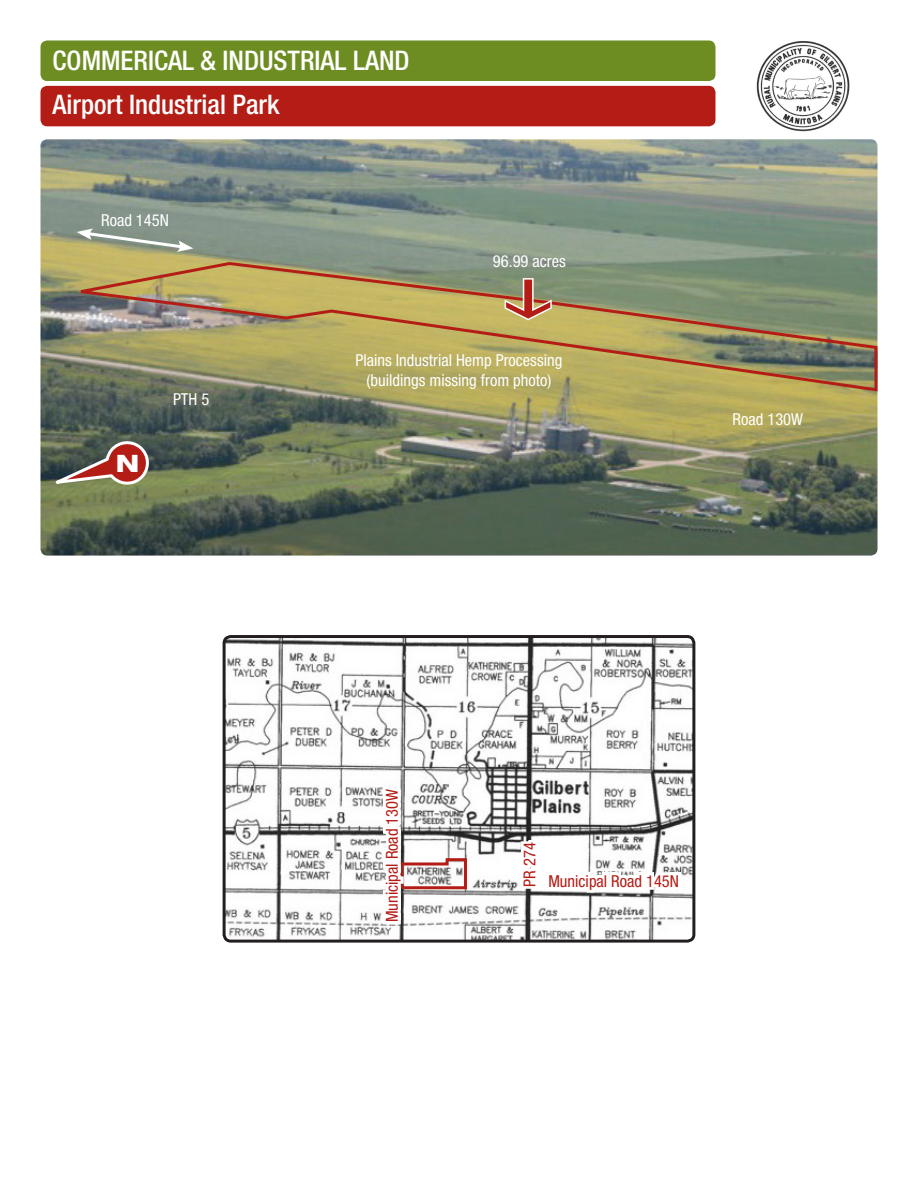
<style>
.page{position:relative;width:918px;height:1188px;background:#fff}
.page>*{position:absolute;margin:0;border:0;box-sizing:border-box;transform-origin:0 0}
.t1{font:500 condensed 27px "Helvetica Neue";color:#fff}
.t2{font:800 expanded 24px "Helvetica Neue";color:#fff}
.body_text{font:condensed 16.5px "Helvetica Neue";color:#fff}
.body_text-2{font:condensed 16.5px "Helvetica Neue";color:#b41d15}
</style>
<div class="page">
<div style="left:40px;top:86px;width:676px;height:40px;background:#b41d15;border-radius:7px"></div>
<div style="left:40px;top:40px;width:676px;height:41px;background:#6d8d23;border-radius:7px"></div>
<img style="left:756px;top:41px;width:94px;height:91px">
<img style="left:40px;top:139px;width:838px;height:417px">
<svg style="left:62px;top:260px;width:816px;height:133px"></svg>
<svg style="left:77px;top:228px;width:116px;height:24px"></svg>
<svg style="left:40px;top:436px;width:114px;height:54px"></svg>
<img style="left:224px;top:637px;width:470px;height:304px">
<div style="left:223px;top:635px;width:472px;height:308px;border:3px solid #231f20;border-radius:7px"></div>
<svg style="left:378px;top:782px;width:90px;height:161px"></svg>
<svg style="left:518px;top:637px;width:166px;height:306px"></svg>
<svg style="left:503px;top:277px;width:51px;height:45px"></svg>
<p class="t1" style="left:53px;top:44px;width:358px">COMMERICAL &amp; INDUSTRIAL LAND</p>
<p class="t1" style="left:53px;top:88px;width:228px">Airport Industrial Park</p>
<p class="body_text" style="left:101px;top:211px;width:69px">Road 145N</p>
<p class="t2" style="left:116px;top:448px;width:25px">N</p>
<p class="body_text" style="left:173px;top:390px;width:38px">PTH 5</p>
<p class="body_text" style="left:493px;top:252px;width:74px">96.99 acres</p>
<p class="body_text" style="left:356px;top:351px;width:208px">Plains Industrial Hemp Processing</p>
<p class="body_text" style="left:367px;top:370px;width:186px">(buildings missing from photo)</p>
<p class="body_text" style="left:733px;top:409px;width:72px">Road 130W</p>
<p class="body_text-2" style="left:382px;top:922px;width:135px;rotate:-90deg">Municipal Road 130W</p>
<p class="body_text-2" style="left:520px;top:887px;width:46px;rotate:-90deg">PR 274</p>
<p class="body_text-2" style="left:548px;top:871px;width:132px">Municipal Road 145N</p>
</div>
